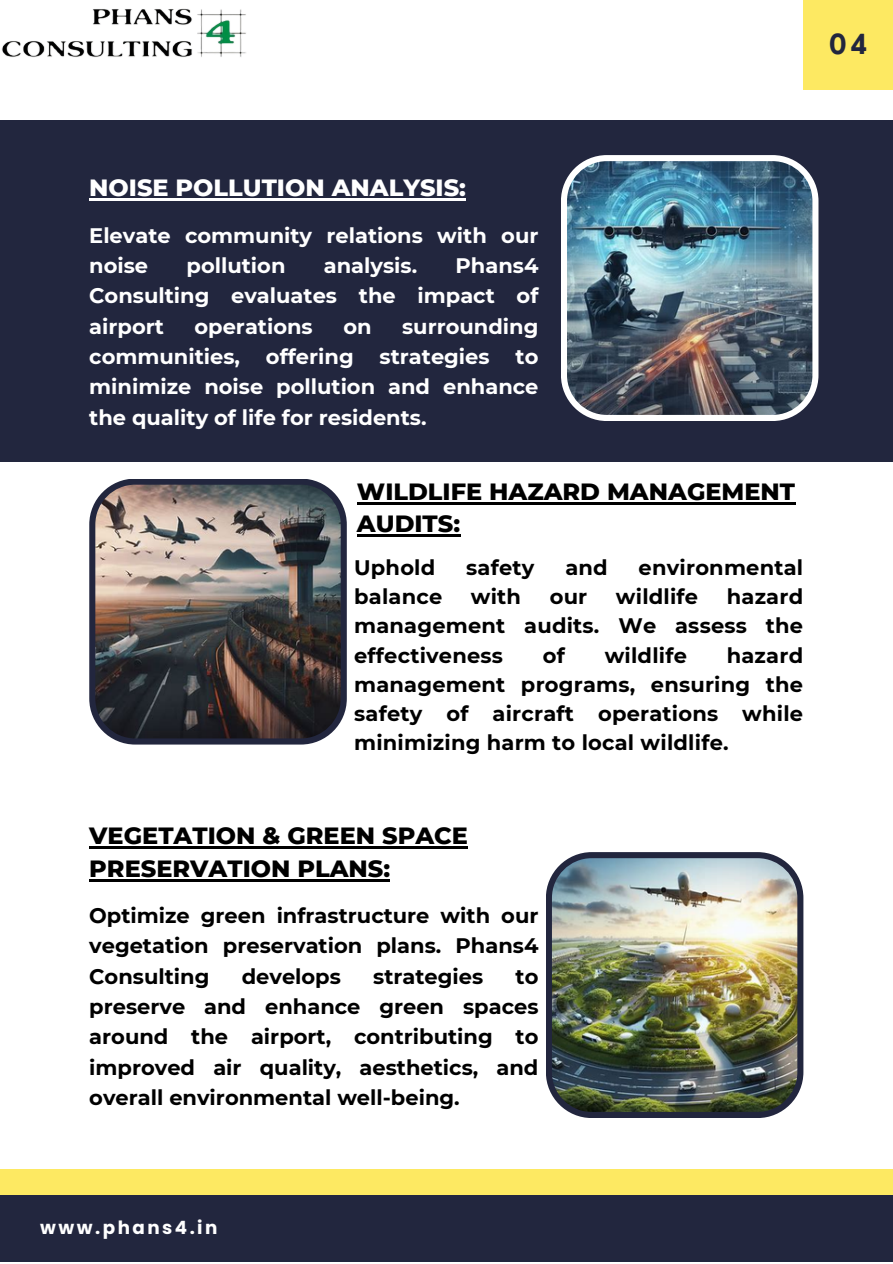
<style>
.page{position:relative;width:893px;height:1264px;background:#fff}
.page>*{position:absolute;margin:0;border:0;box-sizing:border-box;transform-origin:0 0}
.t1{font:700 27px "Nourd";color:#22263e}
.t2{font:800 24px/32.5px "Montserrat";color:#000}
.t3{font:800 24px "Montserrat";color:#fff}
.t4{font:700 21px/30.3px "Montserrat";letter-spacing:.01em;color:#000;text-align:justify}
.t5{font:700 21px/30.3px "Montserrat";color:#fff;text-align:justify}
.t6{font:700 18.3px "Poppins";letter-spacing:.135em;color:#fff}
</style>
<div class="page">
<div style="left:803px;top:0;width:89px;height:89px;background:#fde962"></div>
<div style="left:0;top:120px;width:892px;height:341px;background:#22263e"></div>
<img style="left:561px;top:155px;width:257px;height:266px">
<img style="left:89px;top:479px;width:258px;height:265px">
<div style="left:0;top:1194px;width:892px;height:68px;background:#22263e"></div>
<div style="left:0;top:1168px;width:892px;height:26px;background:#fde962"></div>
<img style="left:546px;top:852px;width:257px;height:266px">
<img style="left:1px;top:8px;width:245px;height:49px">
<hr style="left:89px;top:199px;width:377px;height:2px;background:#fff">
<hr style="left:357px;top:502px;width:438px;height:2px;background:#000">
<hr style="left:357px;top:534px;width:103px;height:3px;background:#000">
<hr style="left:89px;top:846px;width:379px;height:2px;background:#000">
<hr style="left:89px;top:879px;width:301px;height:2px;background:#000">
<p class="t1" style="left:828px;top:27px;width:41px">04</p>
<p class="t3" style="left:89px;top:173px;width:378px">NOISE POLLUTION ANALYSIS:</p>
<p class="t5" style="left:89px;top:220px;width:450px">Elevate community relations with our noise</p>
<p class="t5" style="left:186px;top:250px;width:100px">pollution</p>
<p class="t5" style="left:324px;top:250px;width:95px">analysis.</p>
<p class="t5" style="left:89px;top:250px;width:450px;text-indent:366px">Phans4<br>Consulting evaluates the impact of airport</p>
<p class="t5" style="left:89px;top:311px;width:450px;text-indent:313px">surrounding communities, offering strategies to minimize noise pollution and enhance the quality of life for residents.</p>
<p class="t5" style="left:194px;top:311px;width:120px">operations</p>
<p class="t5" style="left:343px;top:311px;width:30px">on</p>
<p class="t2" style="left:357px;top:475px;width:439px">WILDLIFE HAZARD MANAGEMENT<br>AUDITS:</p>
<p class="t4" style="left:354px;top:552px;width:83px">Uphold</p>
<p class="t4" style="left:466px;top:552px;width:70px">safety</p>
<p class="t4" style="left:565px;top:552px;width:44px">and</p>
<p class="t4" style="left:638px;top:552px;width:166px">environmental</p>
<p class="t4" style="left:354px;top:581px;width:90px">balance</p>
<p class="t4" style="left:471px;top:581px;width:52px">with</p>
<p class="t4" style="left:549px;top:581px;width:39px">our</p>
<p class="t4" style="left:616px;top:581px;width:84px">wildlife</p>
<p class="t4" style="left:354px;top:582px;width:450px;line-height:29.2px;text-indent:372px">hazard management audits. We assess the effectiveness</p>
<p class="t4" style="left:543px;top:640px;width:24px">of</p>
<p class="t4" style="left:604px;top:640px;width:84px">wildlife</p>
<p class="t4" style="left:354px;top:640px;width:450px;line-height:29.2px;text-indent:372px">hazard management programs, ensuring the safety of aircraft operations while minimizing harm to local wildlife.</p>
<p class="t2" style="left:89px;top:819px;width:380px">VEGETATION &amp; GREEN SPACE<br>PRESERVATION PLANS:</p>
<p class="t4" style="left:89px;top:900px;width:450px">Optimize green infrastructure with our vegetation preservation plans. Phans4<br>Consulting</p>
<p class="t4" style="left:242px;top:960px;width:101px">develops</p>
<p class="t4" style="left:373px;top:960px;width:111px">strategies</p>
<p class="t4" style="left:89px;top:960px;width:450px;text-indent:426px">to preserve and enhance green spaces around the airport, contributing to improved air quality, aesthetics, and overall environmental well-being.</p>
<p class="t6" style="left:40px;top:1214px;width:179px">www.phans4.in</p>
</div>
